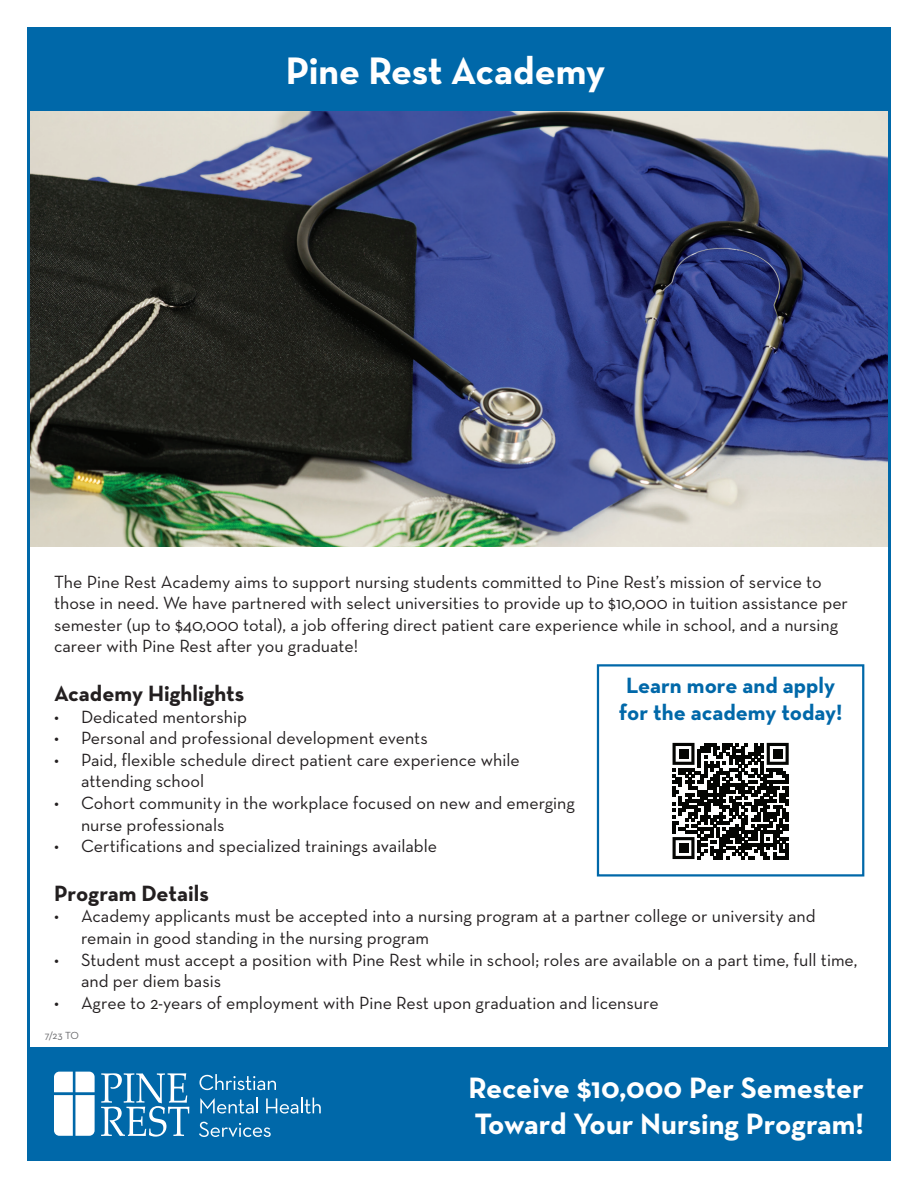
<style>
.page{position:relative;width:918px;height:1188px;background:#fff}
.page>*{position:absolute;margin:0;border:0;box-sizing:border-box;transform-origin:0 0}
.t1{font:700 39px "Neutra Text";letter-spacing:-.005em;color:#fff}
.t2{font:700 30px "Neutra Text";color:#fff}
.t3{font:700 22.5px "Neutra Text";color:#0068a9}
.t4{font:700 22.5px "Neutra Text";color:#231f20}
.t5{font:18px/21.6px "Neutra Text";color:#231f20}
.t6{font:10.5px "Neutra Text";color:#67676a}
</style>
<div class="page">
<img style="left:31px;top:110px;width:856px;height:436px">
<div style="left:27px;top:1048px;width:864px;height:113px;background:#0068a9"></div>
<div style="left:27px;top:27px;width:864px;height:83px;background:#0068a9"></div>
<svg style="left:101px;top:1073px;width:88px;height:64px"></svg>
<svg style="left:54px;top:1072px;width:41px;height:64px;background:#deebf4"></svg>
<svg style="left:200px;top:1074px;width:76px;height:16px"></svg>
<svg style="left:200px;top:1098px;width:58px;height:16px"></svg>
<svg style="left:266px;top:1098px;width:55px;height:16px"></svg>
<svg style="left:199px;top:1122px;width:72px;height:15px"></svg>
<svg style="left:673px;top:743px;width:116px;height:116px"></svg>
<div style="left:679px;top:749px;width:9px;height:10px;background:#040503"></div>
<div style="left:773px;top:749px;width:9px;height:10px;background:#040503"></div>
<div style="left:679px;top:843px;width:9px;height:10px;background:#040503"></div>
<div style="left:597px;top:664px;width:267px;height:213px;border:2px solid #0068a9"></div>
<p class="t1" style="left:286px;top:47px;width:321px">Pine Rest Academy</p>
<p class="t5" style="left:54px;top:570px;width:796px">The Pine Rest Academy aims to support nursing students committed to Pine Rest’s mission of service to those in need. We have partnered with select universities to provide up to $10,000 in tuition assistance per semester (up to $40,000 total), a job offering direct patient care experience while in school, and a nursing career with Pine Rest after you graduate!</p>
<p class="t4" style="left:54px;top:679px;width:192px">Academy Highlights</p>
<p class="t5" style="left:54px;top:705px;width:194px">• Dedicated mentorship</p>
<p class="t5" style="left:54px;top:727px;width:375px">• Personal and professional development events</p>
<p class="t5" style="left:81px;top:748px;width:440px;text-indent:-27px">• Paid, flexible schedule direct patient care experience while attending school</p>
<p class="t5" style="left:81px;top:792px;width:495px;text-indent:-27px">• Cohort community in the workplace focused on new and emerging nurse professionals</p>
<p class="t5" style="left:54px;top:835px;width:385px">• Certifications and specialized trainings available</p>
<p class="t4" style="left:54px;top:879px;width:156px">Program Details</p>
<p class="t5" style="left:81px;top:905px;width:736px;text-indent:-27px">• Academy applicants must be accepted into a nursing program at a partner college or university and remain in good standing in the nursing program</p>
<p class="t5" style="left:81px;top:948px;width:778px;text-indent:-27px">• Student must accept a position with Pine Rest while in school; roles are available on a part time, full time, and per diem basis</p>
<p class="t5" style="left:54px;top:991px;width:606px">• Agree to 2-years of employment with Pine Rest upon graduation and licensure</p>
<p class="t3" style="left:626px;top:672px;width:210px">Learn more and apply</p>
<p class="t3" style="left:619px;top:699px;width:225px">for the academy today!</p>
<p class="t6" style="left:45px;top:1029px;width:36px">7/23 TO</p>
<p class="t2" style="left:469px;top:1069px;width:397px">Receive $10,000 Per Semester</p>
<p class="t2" style="left:475px;top:1105px;width:391px">Toward Your Nursing Program!</p>
</div>
